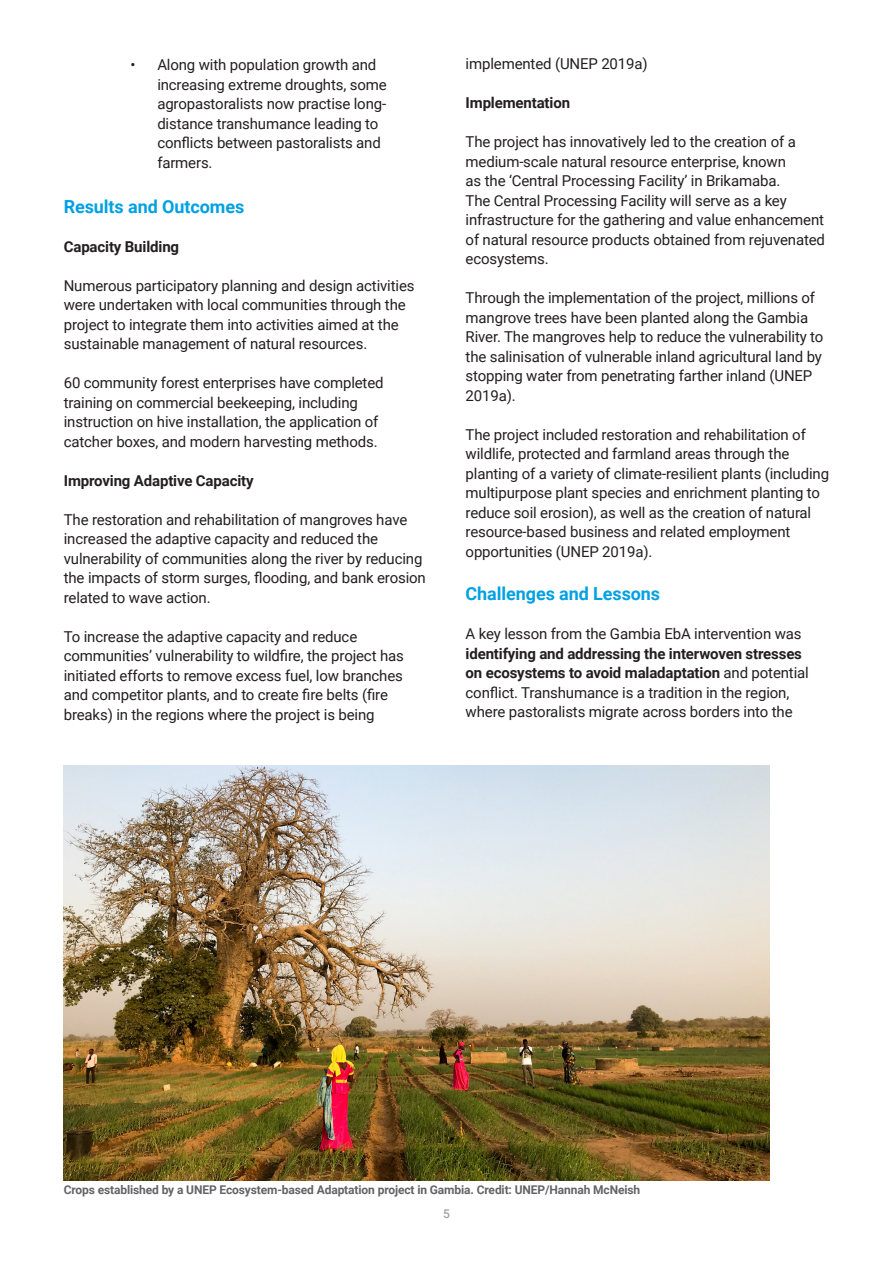
<style>
.page{position:relative;width:893px;height:1263px;background:#fff}
.page>*{position:absolute;margin:0;border:0;box-sizing:border-box;transform-origin:0 0}
.t1{font:700 18px "Roboto";letter-spacing:-.005em;color:#00a1e3}
.t2{font:15px/19.5px "Roboto";letter-spacing:-.01em;color:#231f20}
.t3{font:700 15px "Roboto";letter-spacing:-.01em;color:#231f20}
.t4{font:700 12px "Roboto";letter-spacing:-.01em;color:#636366}
.t5{font:500 12px "Roboto";color:#9d9fa2}
.s1{font-weight:700}
</style>
<div class="page">
<img style="left:64px;top:765px;width:706px;height:415px">
<p class="t2" style="left:157px;top:54px;width:231px;text-indent:-27px">• Along with population growth and increasing extreme droughts, some agropastoralists now practise long&shy;distance transhumance leading to conflicts between pastoralists and farmers.</p>
<p class="t1" style="left:64px;top:194px;width:182px">Results and Outcomes</p>
<p class="t3" style="left:64px;top:236px;width:117px">Capacity Building</p>
<p class="t2" style="left:64px;top:275px;width:352px">Numerous participatory planning and design activities were undertaken with local communities through the project to integrate them into activities aimed at the sustainable management of natural resources.</p>
<p class="t2" style="left:64px;top:372px;width:321px">60 community forest enterprises have completed training on commercial beekeeping, including instruction on hive installation, the application of catcher boxes, and modern harvesting methods.</p>
<p class="t3" style="left:64px;top:470px;width:191px">Improving Adaptive Capacity</p>
<p class="t2" style="left:64px;top:509px;width:364px">The restoration and rehabilitation of mangroves have increased the adaptive capacity and reduced the vulnerability of communities along the river by reducing the impacts of storm surges, flooding, and bank erosion related to wave action.</p>
<p class="t2" style="left:64px;top:626px;width:342px">To increase the adaptive capacity and reduce communities’ vulnerability to wildfire, the project has initiated efforts to remove excess fuel, low branches and competitor plants, and to create fire belts (fire breaks) in the regions where the project is being</p>
<p class="t2" style="left:466px;top:53px;width:184px">implemented (UNEP 2019a)</p>
<p class="t3" style="left:466px;top:92px;width:106px">Implementation</p>
<p class="t2" style="left:466px;top:131px;width:361px">The project has innovatively led to the creation of a medium-scale natural resource enterprise, known<br>as the ‘Central Processing Facility’ in Brikamaba.<br>The Central Processing Facility will serve as a key infrastructure for the gathering and value enhancement of natural resource products obtained from rejuvenated ecosystems.</p>
<p class="t2" style="left:466px;top:287px;width:359px">Through the implementation of the project, millions of mangrove trees have been planted along the Gambia River. The mangroves help to reduce the vulnerability to the salinisation of vulnerable inland agricultural land by stopping water from penetrating farther inland (UNEP 2019a).</p>
<p class="t2" style="left:466px;top:424px;width:365px">The project included restoration and rehabilitation of wildlife, protected and farmland areas through the planting of a variety of climate-resilient plants (including multipurpose plant species and enrichment planting to reduce soil erosion), as well as the creation of natural resource-based business and related employment opportunities (UNEP 2019a).</p>
<p class="t1" style="left:466px;top:581px;width:196px">Challenges and Lessons</p>
<p class="t2" style="left:466px;top:623px;width:345px">A key lesson from the Gambia EbA intervention was <span class="s1">identifying and addressing the interwoven stresses on ecosystems to avoid maladaptation</span> and potential conflict. Transhumance is a tradition in the region, where pastoralists migrate across borders into the</p>
<p class="t4" style="left:64px;top:1181px;width:578px">Crops established by a UNEP Ecosystem-based Adaptation project in Gambia. Credit: UNEP/Hannah McNeish</p>
<p class="t5" style="left:443px;top:1205px;width:8px">5</p>
</div>
